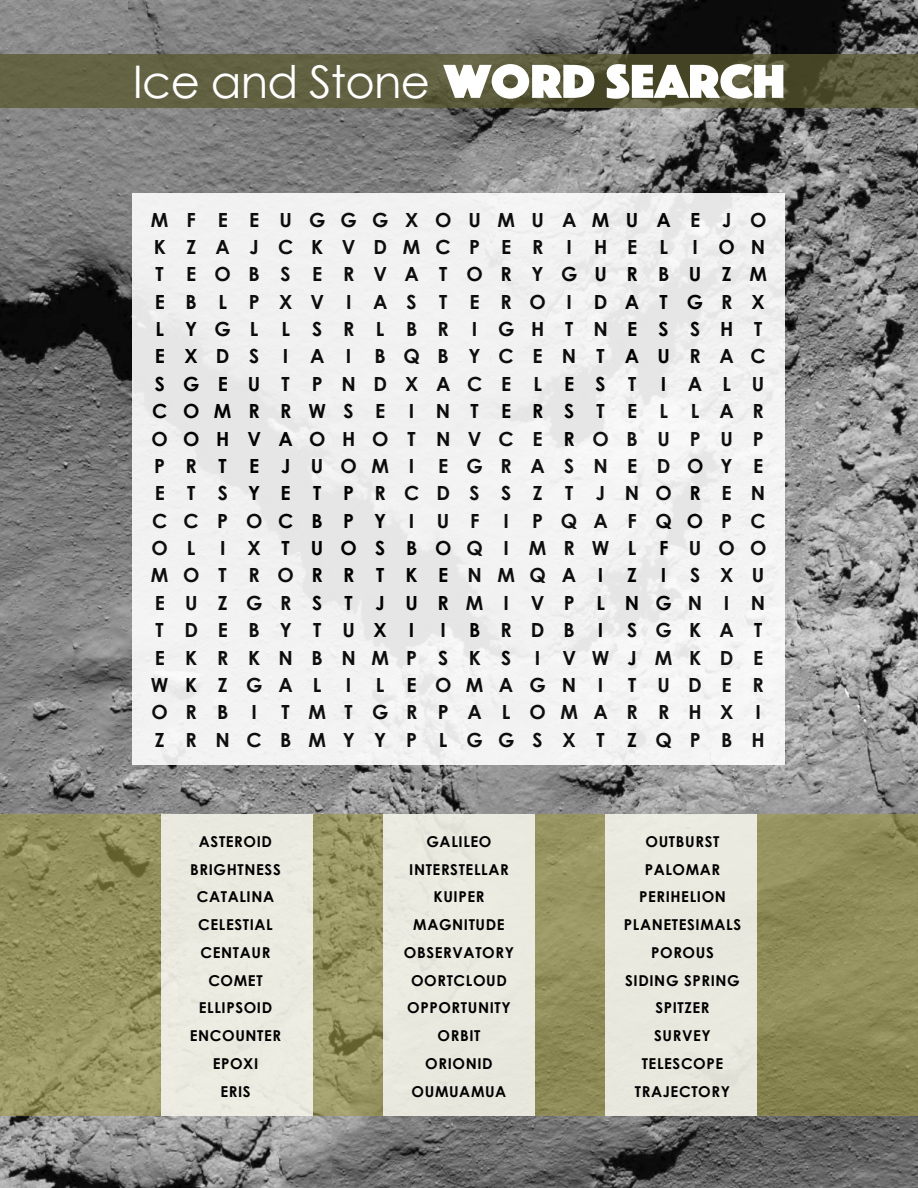
<style>
.page{position:relative;width:918px;height:1188px;background:#fff}
.page>*{position:absolute;margin:0;border:0;box-sizing:border-box;transform-origin:0 0}
.t1{font:45px "Century Gothic";letter-spacing:-.015em;color:#fff}
.t2{font:700 19.5px/27.3px "Century Gothic";letter-spacing:.985em;color:#000;text-align:justify}
.t3{font:700 19.5px/27.3px "Century Gothic";letter-spacing:1.005em;color:#000}
.t4{font:700 19.5px/27.3px "Century Gothic";letter-spacing:.92em;color:#000}
.t5{font:700 19.5px/27.3px "Century Gothic";letter-spacing:.955em;color:#000;text-align:right}
.Body_Type{font:700 15px "Century Gothic";letter-spacing:.04em;color:#000}
.s1{font-family:"Phosphate Solid";font-size:49.5px}
</style>
<div class="page">
<img style="left:0;top:0;width:918px;height:1188px">
<div style="left:133px;top:194px;width:652px;height:571px;background:#f1f1f1"></div>
<svg style="left:0;top:814px;width:918px;height:302px;fill:#94915e"></svg>
<svg style="left:0;top:54px;width:918px;height:54px;fill:#616041"></svg>
<div style="left:161px;top:814px;width:152px;height:302px;background:#ebeae0"></div>
<div style="left:383px;top:814px;width:152px;height:302px;background:#eae9df"></div>
<div style="left:605px;top:814px;width:152px;height:302px;background:#e9e9de"></div>
<p class="t1" style="left:133px;top:54px;width:654px">Ice and Stone <span class="s1">WORD SEARCH</span></p>
<h2 class="t4" style="left:151px;top:205px;width:617px">MF E E UGGGXOUMUAMUAE JO<br>KZAJCKVDMCPER I HE L</h2>
<h2 class="t3" style="left:155px;top:233px;width:614px;text-indent:538px">I ON<br>T EOBSERVATORYGURBUZM<br>EBLPXVIASTEROIDATGRX<br>LYGLLSRLBR IGHTNESSHT<br>EXDS IAI BQBYCENTAURAC<br>SGEU T PNDXACE L E S T</h2>
<h2 class="t2" style="left:152px;top:370px;width:616px;text-align:left;text-indent:509px">IALU<br>COMRRWSE INTERSTELLAR<br>OOHVAOHOT NVCE ROBUP U P<br>PR T E JUOMI EGRASNEDOYE<br>ETSYETPRCDSSZT JNOREN<br>CCPOCBPY I UF I PQAFQOPC<br>O L</h2>
<h2 class="t2" style="left:151px;top:534px;width:617px;text-indent:69px">I X T UOS BOQIMRWL FUOO MOTRORRTKENMQAI Z I SXU EUZGRS T JURMIVPLNGNIN TDEBYTUXI</h2>
<h2 class="t2" style="left:151px;top:616px;width:614px;text-indent:289px">I BRDB I SGKAT EKRKNBNMP SKS I VWJMKDE WKZGAL</h2>
<h2 class="t2" style="left:346px;top:671px;width:7px">I</h2>
<h2 class="t2" style="left:376px;top:671px;width:229px">L EOMAGN I</h2>
<h2 class="t2" style="left:628px;top:671px;width:137px">TUDER</h2>
<h2 class="t2" style="left:152px;top:698px;width:107px">ORB I</h2>
<h2 class="t5" style="left:155px;top:698px;width:611px">TMTGRPALOMARRHX I<br>ZRNCBMYYP LGGSXT ZQPBH</h2>
<p class="Body_Type" style="left:199px;top:832px;width:75px">ASTEROID</p>
<p class="Body_Type" style="left:190px;top:860px;width:92px">BRIGHTNESS</p>
<p class="Body_Type" style="left:197px;top:887px;width:79px">CATALINA</p>
<p class="Body_Type" style="left:198px;top:915px;width:76px">CELESTIAL</p>
<p class="Body_Type" style="left:201px;top:943px;width:71px">CENTAUR</p>
<p class="Body_Type" style="left:208px;top:971px;width:56px">COMET</p>
<p class="Body_Type" style="left:199px;top:998px;width:75px">ELLIPSOID</p>
<p class="Body_Type" style="left:190px;top:1026px;width:93px">ENCOUNTER</p>
<p class="Body_Type" style="left:213px;top:1054px;width:47px">EPOXI</p>
<p class="Body_Type" style="left:220px;top:1082px;width:32px">ERIS</p>
<p class="Body_Type" style="left:426px;top:832px;width:67px">GALILEO</p>
<p class="Body_Type" style="left:409px;top:860px;width:101px">INTERSTELLAR</p>
<p class="Body_Type" style="left:433px;top:887px;width:52px">KUIPER</p>
<p class="Body_Type" style="left:413px;top:915px;width:93px">MAGNITUDE</p>
<p class="Body_Type" style="left:404px;top:943px;width:112px">OBSERVATORY</p>
<p class="Body_Type" style="left:411px;top:971px;width:97px">OORTCLOUD</p>
<p class="Body_Type" style="left:407px;top:998px;width:105px">OPPORTUNITY</p>
<p class="Body_Type" style="left:438px;top:1026px;width:44px">ORBIT</p>
<p class="Body_Type" style="left:425px;top:1054px;width:69px">ORIONID</p>
<p class="Body_Type" style="left:412px;top:1082px;width:96px">OUMUAMUA</p>
<p class="Body_Type" style="left:646px;top:832px;width:75px">OUTBURST</p>
<p class="Body_Type" style="left:645px;top:860px;width:77px">PALOMAR</p>
<p class="Body_Type" style="left:639px;top:887px;width:88px">PERIHELION</p>
<p class="Body_Type" style="left:624px;top:915px;width:119px">PLANETESIMALS</p>
<p class="Body_Type" style="left:651px;top:943px;width:64px">POROUS</p>
<p class="Body_Type" style="left:625px;top:971px;width:116px">SIDING SPRING</p>
<p class="Body_Type" style="left:655px;top:998px;width:56px">SPITZER</p>
<p class="Body_Type" style="left:654px;top:1026px;width:58px">SURVEY</p>
<p class="Body_Type" style="left:642px;top:1054px;width:83px">TELESCOPE</p>
<p class="Body_Type" style="left:635px;top:1082px;width:97px">TRAJECTORY</p>
</div>
